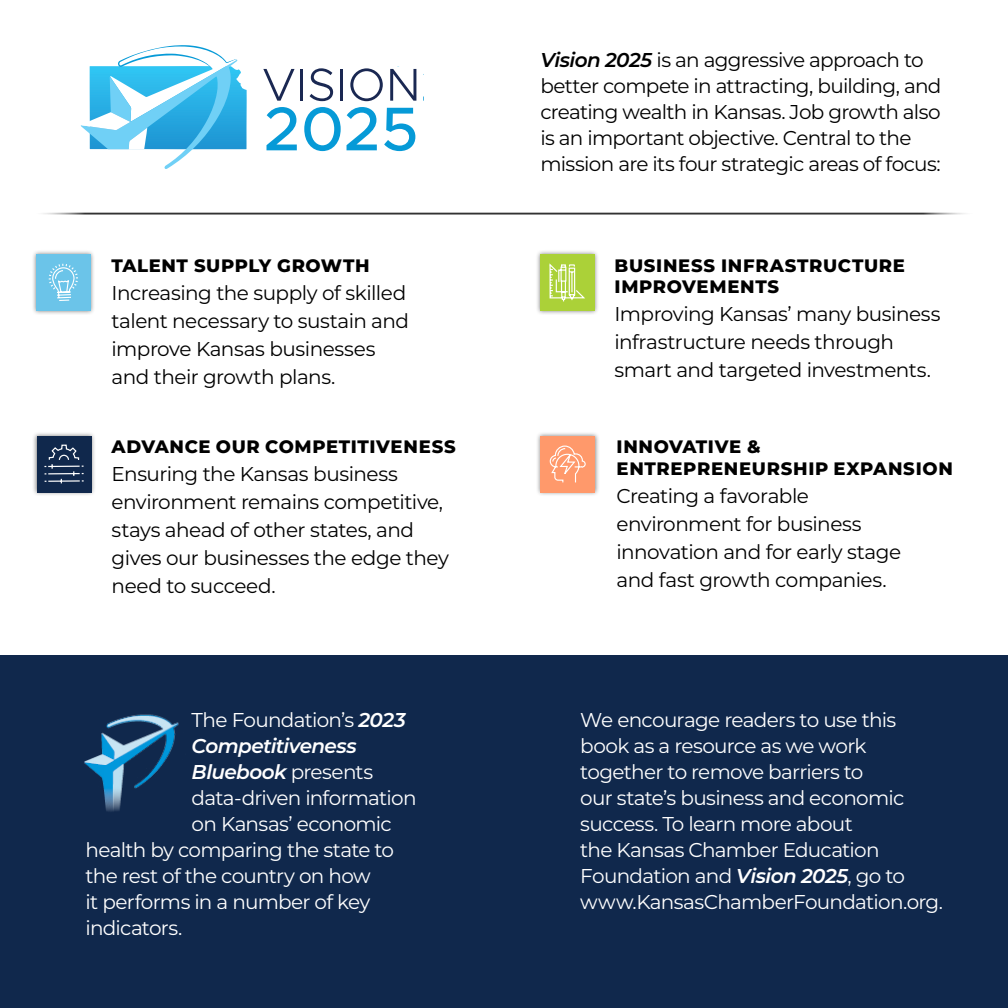
<style>
.page{position:relative;width:1008px;height:1008px;background:#fff}
.page>*{position:absolute;margin:0;border:0;box-sizing:border-box;transform-origin:0 0}
.t1{font:20px/28px "Montserrat";letter-spacing:-.03em;color:#000}
.t2{font:20px/26px "Montserrat";letter-spacing:-.035em;color:#fff}
.t3{font:italic 600 20px "Montserrat";letter-spacing:-.03em;color:#fff}
.t4{font:800 18px/21.6px "Montserrat";letter-spacing:.04em;color:#000}
.s1{font-weight:600;font-style:italic}
.s2{font-weight:400;font-style:normal}
</style>
<div class="page">
<div style="left:536px;top:250px;width:64px;height:65px;background:#000;opacity:.51"></div>
<div style="left:540px;top:254px;width:55px;height:56px;background:#abd138"></div>
<svg style="left:549px;top:263px;width:36px;height:39px"></svg>
<div style="left:536px;top:431px;width:64px;height:66px;background:#000;opacity:.51"></div>
<div style="left:540px;top:436px;width:55px;height:56px;background:#ff996b"></div>
<svg style="left:549px;top:445px;width:37px;height:38px"></svg>
<hr style="left:31px;top:213px;width:946px;height:2px;background:#000">
<div style="left:0;top:655px;width:1008px;height:353px;background:#10284c"></div>
<svg style="left:81px;top:45px;width:166px;height:124px"></svg>
<svg style="left:263px;top:66px;width:161px;height:85px"></svg>
<div style="left:32px;top:250px;width:64px;height:65px;background:#000;opacity:.51"></div>
<div style="left:36px;top:254px;width:55px;height:56px;background:#6bc4e9"></div>
<svg style="left:48px;top:263px;width:31px;height:52px"></svg>
<div style="left:32px;top:431px;width:64px;height:66px;background:#000;opacity:.51"></div>
<div style="left:37px;top:436px;width:54px;height:56px;background:#10284c"></div>
<svg style="left:44px;top:444px;width:40px;height:40px"></svg>
<img style="left:84px;top:714px;width:95px;height:98px">
<p class="t4" style="left:112px;top:254px;width:260px">TALENT SUPPLY GROWTH</p>
<p class="t1" style="left:112px;top:278px;width:299px">Increasing the supply of skilled talent necessary to sustain and improve Kansas businesses and their growth plans.</p>
<p class="t4" style="left:112px;top:435px;width:346px">ADVANCE OUR COMPETITIVENESS</p>
<p class="t1" style="left:112px;top:460px;width:339px">Ensuring the Kansas business environment remains competitive, stays ahead of other states, and gives our businesses the edge they need to succeed.</p>
<p class="t2" style="left:192px;top:706px;width:216px">The Foundation’s <span class="s1">2023</span></p>
<p class="t3" style="left:192px;top:732px;width:167px">Competitiveness</p>
<p class="t3" style="left:192px;top:758px;width:183px">Bluebook <span class="s2">presents</span></p>
<p class="t2" style="left:192px;top:784px;width:226px">data-driven information</p>
<p class="t2" style="left:192px;top:810px;width:202px">on Kansas’ economic</p>
<p class="t2" style="left:86px;top:836px;width:310px">health by comparing the state to</p>
<p class="t2" style="left:86px;top:862px;width:287px">the rest of the country on how</p>
<p class="t2" style="left:86px;top:888px;width:286px">it performs in a number of key</p>
<p class="t2" style="left:86px;top:914px;width:98px">indicators.</p>
<p class="t1" style="left:540px;top:46px;width:403px;line-height:26px"><span class="s1">Vision 2025</span> is an aggressive approach to better compete in attracting, building, and creating wealth in Kansas. Job growth also is an important objective. Central to the mission are its four strategic areas of focus:</p>
<p class="t4" style="left:615px;top:254px;width:292px">BUSINESS INFRASTRUCTURE<br>IMPROVEMENTS</p>
<p class="t1" style="left:615px;top:300px;width:327px">Improving Kansas’ many business infrastructure needs through smart and targeted investments.</p>
<p class="t4" style="left:617px;top:435px;width:338px">INNOVATIVE &amp;<br>ENTREPRENEURSHIP EXPANSION</p>
<p class="t1" style="left:617px;top:481px;width:286px">Creating a favorable environment for business innovation and for early stage and fast growth companies.</p>
<p class="t2" style="left:580px;top:706px;width:364px">We encourage readers to use this book as a resource as we work together to remove barriers to<br>our state’s business and economic success. To learn more about<br>the Kansas Chamber Education<br>Foundation and <span class="s1">Vision 2025</span>, go to www.KansasChamberFoundation.org.</p>
</div>
